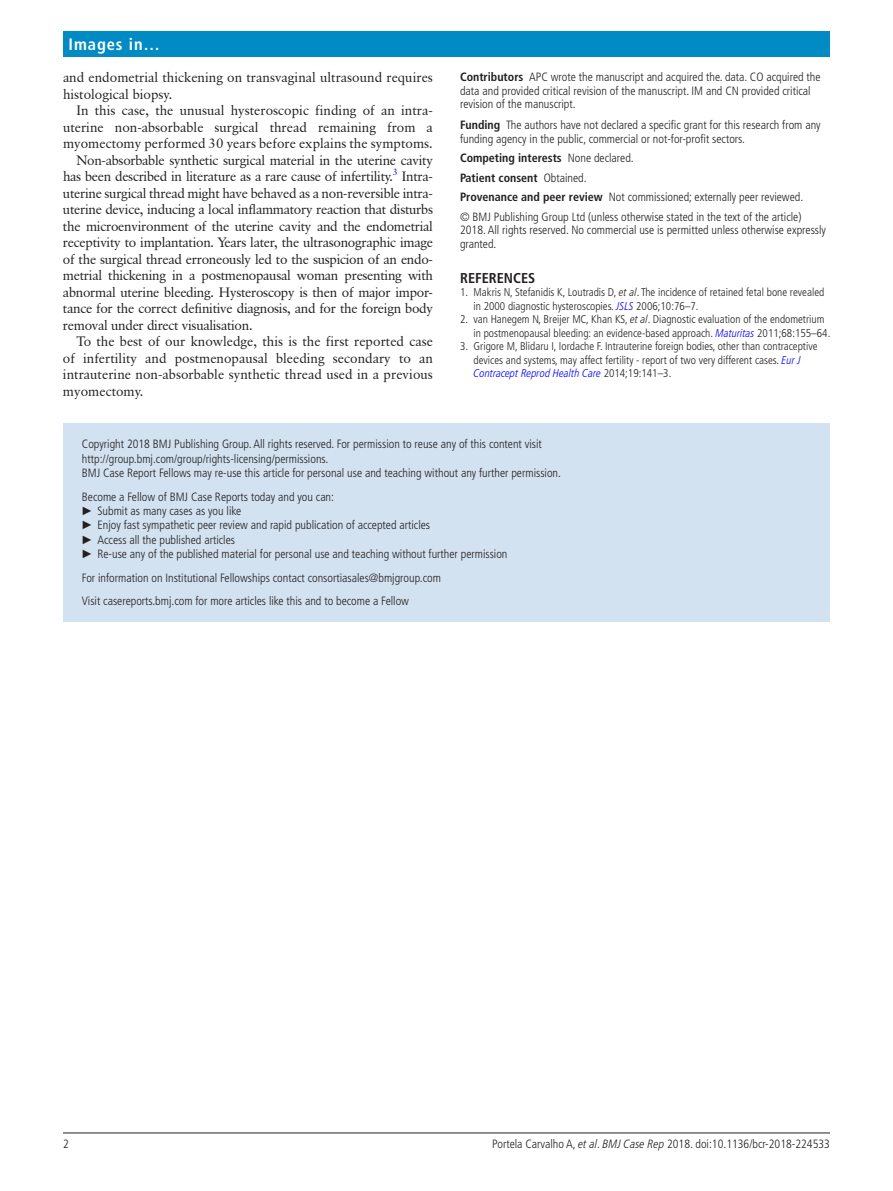
<style>
.page{position:relative;width:893px;height:1191px;background:#fff}
.page>*{position:absolute;margin:0;border:0;box-sizing:border-box;transform-origin:0 0}
.t1{font:700 condensed 16.5px "Frutiger LT Pro";letter-spacing:.055em;color:#fff}
.t2{font:700 condensed 14.25px "Frutiger LT Std";color:#231f20}
.t3{font:13.5px "Classical Garamond BT";letter-spacing:-.02em;color:#231f20}
.t4{font:13.5px/16.5px "Classical Garamond BT";color:#231f20}
.t5{font:300 condensed 12px/14.4px "Frutiger LT Pro";color:#231f20}
.t6{font:300 condensed 11.25px/13.5px "Frutiger LT Pro";color:#231f20}
.s1{font-weight:700}
.s2{font-style:italic}
.s3{font-style:italic;color:#00f}
.s4{font-family:"Arial";font-weight:400;font-stretch:normal}
</style>
<div class="page">
<hr style="left:63px;top:1132px;width:767px;height:1px;background:#231f20">
<div style="left:63px;top:31px;width:767px;height:25px;background:#008bc5"></div>
<div style="left:63px;top:423px;width:767px;height:198px;background:#d2e2f0"></div>
<h1 class="t1" style="left:69px;top:34px;width:93px">Images in…</h1>
<p class="t4" style="left:63px;top:69px;width:371px">and endometrial thickening on transvaginal ultrasound requires histological biopsy.</p>
<p class="t4" style="left:76px;top:102px;width:358px">In this case, the unusual hysteroscopic finding of an intra-</p>
<p class="t4" style="left:63px;top:119px;width:371px">uterine non-absorbable surgical thread remaining from a</p>
<p class="t4" style="left:63px;top:135px;width:371px">myomectomy performed 30 years before explains the symptoms.</p>
<p class="t3" style="left:76px;top:152px;width:358px">Non-absorbable synthetic surgical material in the uterine cavity</p>
<p class="t3" style="left:63px;top:168px;width:371px">has been described in literature as a rare cause of infertility.<sup>3</sup> Intra-</p>
<p class="t3" style="left:63px;top:185px;width:371px">uterine surgical thread might have behaved as a non-reversible intra-</p>
<p class="t3" style="left:63px;top:201px;width:372px">uterine device, inducing a local inflammatory reaction that disturbs</p>
<p class="t3" style="left:63px;top:218px;width:372px">the microenvironment of the uterine cavity and the endometrial</p>
<p class="t3" style="left:63px;top:234px;width:372px">receptivity to implantation. Years later, the ultrasonographic image</p>
<p class="t3" style="left:63px;top:251px;width:372px">of the surgical thread erroneously led to the suspicion of an endo-</p>
<p class="t3" style="left:63px;top:267px;width:372px">metrial thickening in a postmenopausal woman presenting with</p>
<p class="t3" style="left:63px;top:284px;width:371px">abnormal uterine bleeding. Hysteroscopy is then of major impor-</p>
<p class="t3" style="left:63px;top:300px;width:372px">tance for the correct definitive diagnosis, and for the foreign body</p>
<p class="t3" style="left:63px;top:317px;width:191px">removal under direct visualisation.</p>
<p class="t4" style="left:76px;top:333px;width:358px">To the best of our knowledge, this is the first reported case</p>
<p class="t4" style="left:63px;top:350px;width:371px">of infertility and postmenopausal bleeding secondary to an</p>
<p class="t4" style="left:63px;top:366px;width:371px">intrauterine non-absorbable synthetic thread used in a previous</p>
<p class="t4" style="left:63px;top:383px;width:82px">myomectomy.</p>
<p class="t5" style="left:460px;top:70px;width:362px;line-height:13.5px"><span class="s1">Contributors</span> APC wrote the manuscript and acquired the. data. CO acquired the data and provided critical revision of the manuscript. IM and CN provided critical revision of the manuscript.</p>
<p class="t5" style="left:460px;top:118px;width:362px;line-height:13.5px"><span class="s1">Funding</span> The authors have not declared a specific grant for this research from any funding agency in the public, commercial or not-for-profit sectors.</p>
<p class="t5" style="left:460px;top:148px;width:345px;line-height:19.5px"><span class="s1">Competing interests</span> None declared.<br><span class="s1">Patient consent</span> Obtained.<br><span class="s1">Provenance and peer review</span> Not commissioned; externally peer reviewed. © BMJ Publishing Group Ltd (unless otherwise stated in the text of the article)</p>
<p class="t5" style="left:460px;top:223px;width:367px;line-height:13.5px">2018. All rights reserved. No commercial use is permitted unless otherwise expressly granted.</p>
<p class="t2" style="left:460px;top:269px;width:77px">REFERENCES</p>
<p class="t6" style="left:474px;top:286px;width:352px;text-indent:-14px">1. Makris N, Stefanidis K, Loutradis D, <span class="s2">et al</span>. The incidence of retained fetal bone revealed in 2000 diagnostic hysteroscopies. <span class="s3">JSLS</span> 2006;10:76–7.</p>
<p class="t6" style="left:474px;top:313px;width:358px;text-indent:-14px">2. van Hanegem N, Breijer MC, Khan KS, <span class="s2">et al</span>. Diagnostic evaluation of the endometrium in postmenopausal bleeding: an evidence-based approach. <span class="s3">Maturitas</span> 2011;68:155–64.</p>
<p class="t6" style="left:474px;top:340px;width:345px;text-indent:-14px">3. Grigore M, Blidaru I, Iordache F. Intrauterine foreign bodies, other than contraceptive devices and systems, may affect fertility - report of two very different cases. <span class="s3">Eur J<br>Contracept Reprod Health Care</span> 2014;19:141–3.</p>
<p class="t5" style="left:82px;top:437px;width:481px">Copyright 2018 BMJ Publishing Group. All rights reserved. For permission to reuse any of this content visit http://group.bmj.com/group/rights-licensing/permissions.<br>BMJ Case Report Fellows may re-use this article for personal use and teaching without any further permission.</p>
<p class="t5" style="left:81px;top:489px;width:428px">Become a Fellow of BMJ Case Reports today and you can:<br><span class="s4">►</span> Submit as many cases as you like<br><span class="s4">►</span> Enjoy fast sympathetic peer review and rapid publication of accepted articles<br><span class="s4">►</span> Access all the published articles<br><span class="s4">►</span> Re-use any of the published material for personal use and teaching without further permission</p>
<p class="t5" style="left:82px;top:566px;width:361px;line-height:23.4px">For information on Institutional Fellowships contact consortiasales@bmjgroup.com<br>Visit casereports.bmj.com for more articles like this and to become a Fellow</p>
<p class="t5" style="left:63px;top:1136px;width:7px">2</p>
<p class="t5" style="left:492px;top:1136px;width:339px">Portela Carvalho A, <span class="s2">et al</span>. <span class="s2">BMJ Case Rep</span> 2018. doi:10.1136/bcr-2018-224533</p>
</div>
